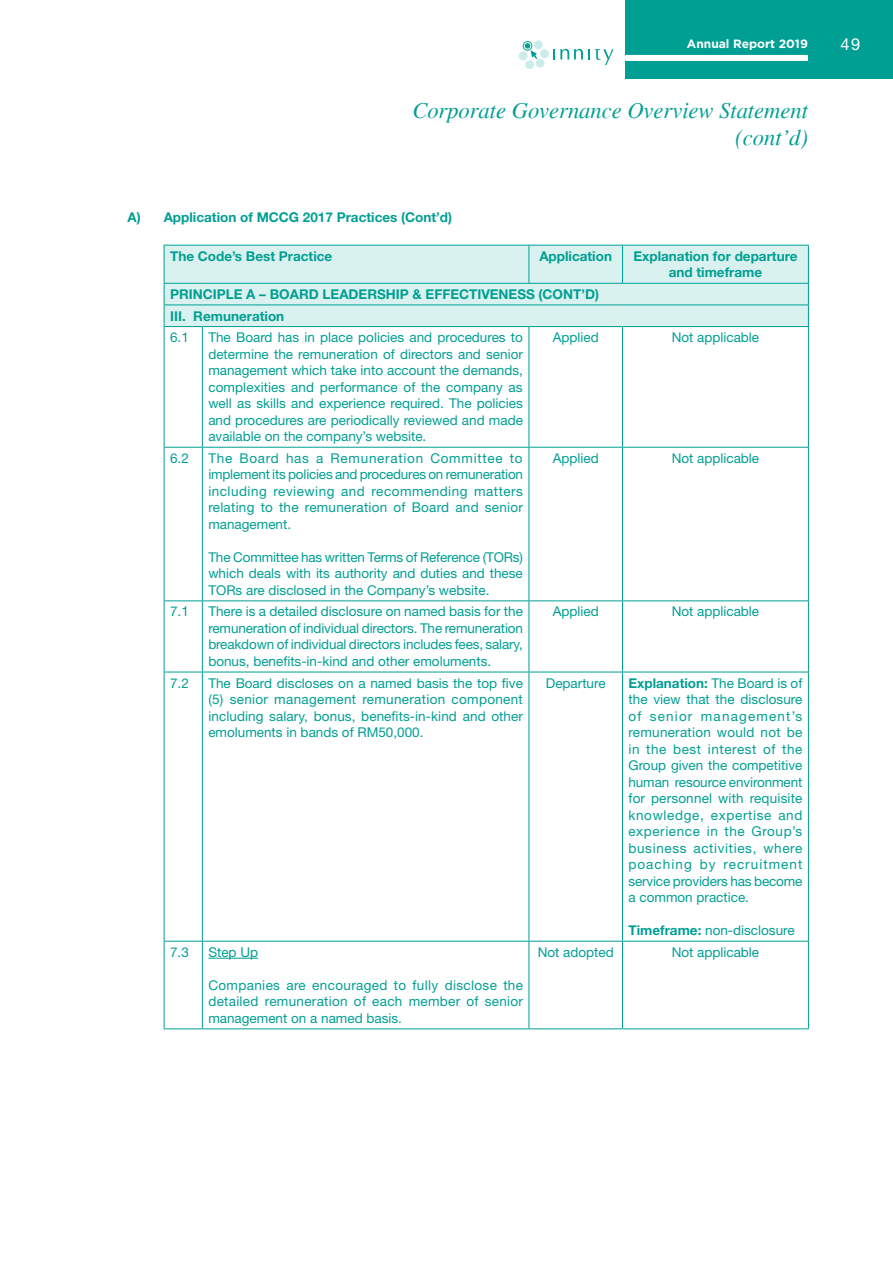
<style>
.page{position:relative;width:893px;height:1263px;background:#fff}
.page>*{position:absolute;margin:0;border:0;box-sizing:border-box;transform-origin:0 0}
.t1{font:italic 22.5px/27px "Times";color:#009f93;text-align:right}
.t2{font:16.5px "Helvetica Neue LT Std";color:#fff}
.t3{font:13.5px/16.5px "Helvetica Neue LT Std";color:#009f93;text-align:justify}
.t4{font:700 13.5px/16.5px "Helvetica Neue LT Std";color:#009f93;text-align:center}
.t5{font:700 12px "Gotham";color:#fff}
.s1{font-weight:700}
</style>
<div class="page">
<div style="left:625px;top:0;width:268px;height:79px;background:#009f93"></div>
<div style="left:519px;top:52px;width:9px;height:8px;background:#ccece9;border-radius:50%"></div>
<div style="left:525px;top:60px;width:9px;height:9px;background:#ccece9;border-radius:50%"></div>
<div style="left:536px;top:59px;width:9px;height:9px;background:#ccece9;border-radius:50%"></div>
<div style="left:540px;top:49px;width:9px;height:9px;background:#ccece9;border-radius:50%"></div>
<div style="left:534px;top:40px;width:9px;height:9px;background:#ccece9;border-radius:50%"></div>
<svg style="left:523px;top:41px;width:14px;height:18px"></svg>
<svg style="left:553px;top:49px;width:60px;height:16px"></svg>
<div style="left:625px;top:55px;width:183px;height:6px;background:#fff"></div>
<div style="left:165px;top:246px;width:643px;height:80px;background:#d9f1ef"></div>
<hr style="left:164px;top:245px;width:38px;height:1px;background:#009f93">
<hr style="left:164px;top:245px;width:1px;height:38px;background:#009f93">
<hr style="left:202px;top:245px;width:327px;height:1px;background:#009f93">
<hr style="left:529px;top:245px;width:93px;height:1px;background:#009f93">
<hr style="left:529px;top:245px;width:1px;height:38px;background:#009f93">
<hr style="left:622px;top:245px;width:187px;height:1px;background:#009f93">
<hr style="left:622px;top:245px;width:1px;height:38px;background:#009f93">
<hr style="left:808px;top:245px;width:1px;height:38px;background:#009f93">
<hr style="left:164px;top:283px;width:38px;height:1px;background:#009f93">
<hr style="left:202px;top:283px;width:327px;height:1px;background:#009f93">
<hr style="left:529px;top:283px;width:93px;height:1px;background:#009f93">
<hr style="left:622px;top:283px;width:187px;height:1px;background:#009f93">
<hr style="left:164px;top:305px;width:38px;height:1px;background:#009f93">
<svg style="left:164px;top:284px;width:1px;height:42px"></svg>
<hr style="left:202px;top:305px;width:327px;height:1px;background:#009f93">
<hr style="left:529px;top:305px;width:93px;height:1px;background:#009f93">
<hr style="left:622px;top:305px;width:187px;height:1px;background:#009f93">
<svg style="left:808px;top:284px;width:1px;height:42px"></svg>
<hr style="left:164px;top:326px;width:38px;height:1px;background:#009f93">
<hr style="left:164px;top:327px;width:1px;height:120px;background:#009f93">
<hr style="left:202px;top:326px;width:327px;height:1px;background:#009f93">
<hr style="left:202px;top:327px;width:1px;height:120px;background:#009f93">
<hr style="left:529px;top:326px;width:93px;height:1px;background:#009f93">
<hr style="left:529px;top:327px;width:1px;height:120px;background:#009f93">
<hr style="left:622px;top:326px;width:187px;height:1px;background:#009f93">
<hr style="left:622px;top:327px;width:1px;height:120px;background:#009f93">
<hr style="left:808px;top:327px;width:1px;height:120px;background:#009f93">
<hr style="left:164px;top:447px;width:38px;height:1px;background:#009f93">
<hr style="left:164px;top:448px;width:1px;height:152px;background:#009f93">
<hr style="left:202px;top:447px;width:327px;height:1px;background:#009f93">
<hr style="left:202px;top:448px;width:1px;height:152px;background:#009f93">
<hr style="left:529px;top:447px;width:93px;height:1px;background:#009f93">
<hr style="left:529px;top:448px;width:1px;height:152px;background:#009f93">
<hr style="left:622px;top:447px;width:187px;height:1px;background:#009f93">
<hr style="left:622px;top:448px;width:1px;height:152px;background:#009f93">
<hr style="left:808px;top:448px;width:1px;height:152px;background:#009f93">
<hr style="left:164px;top:600px;width:38px;height:1px;background:#009f93">
<hr style="left:164px;top:601px;width:1px;height:71px;background:#009f93">
<hr style="left:202px;top:600px;width:327px;height:1px;background:#009f93">
<hr style="left:202px;top:601px;width:1px;height:71px;background:#009f93">
<hr style="left:529px;top:600px;width:93px;height:1px;background:#009f93">
<hr style="left:529px;top:601px;width:1px;height:71px;background:#009f93">
<hr style="left:622px;top:600px;width:187px;height:1px;background:#009f93">
<hr style="left:622px;top:601px;width:1px;height:71px;background:#009f93">
<hr style="left:808px;top:601px;width:1px;height:71px;background:#009f93">
<hr style="left:164px;top:672px;width:38px;height:1px;background:#009f93">
<hr style="left:164px;top:672px;width:1px;height:269px;background:#009f93">
<hr style="left:202px;top:672px;width:327px;height:1px;background:#009f93">
<hr style="left:202px;top:672px;width:1px;height:269px;background:#009f93">
<hr style="left:529px;top:672px;width:93px;height:1px;background:#009f93">
<hr style="left:529px;top:672px;width:1px;height:269px;background:#009f93">
<hr style="left:622px;top:672px;width:187px;height:1px;background:#009f93">
<hr style="left:622px;top:672px;width:1px;height:269px;background:#009f93">
<hr style="left:808px;top:672px;width:1px;height:269px;background:#009f93">
<hr style="left:164px;top:941px;width:38px;height:1px;background:#009f93">
<hr style="left:164px;top:941px;width:1px;height:87px;background:#009f93">
<hr style="left:202px;top:941px;width:327px;height:1px;background:#009f93">
<hr style="left:202px;top:941px;width:1px;height:87px;background:#009f93">
<hr style="left:529px;top:941px;width:93px;height:1px;background:#009f93">
<hr style="left:529px;top:941px;width:1px;height:87px;background:#009f93">
<hr style="left:622px;top:941px;width:187px;height:1px;background:#009f93">
<hr style="left:622px;top:941px;width:1px;height:87px;background:#009f93">
<hr style="left:808px;top:941px;width:1px;height:87px;background:#009f93">
<hr style="left:164px;top:1028px;width:38px;height:1px;background:#009f93">
<hr style="left:202px;top:1028px;width:327px;height:1px;background:#009f93">
<hr style="left:529px;top:1028px;width:93px;height:1px;background:#009f93">
<hr style="left:622px;top:1028px;width:187px;height:1px;background:#009f93">
<hr style="left:208px;top:958px;width:50px;height:1px;background:#009f93">
<p class="t5" style="left:687px;top:36px;width:122px">Annual Report 2019</p>
<p class="t2" style="left:840px;top:34px;width:21px">49</p>
<h1 class="t1" style="left:412px;top:97px;width:397px">Corporate Governance Overview Statement (cont’d)</h1>
<p class="t4" style="left:128px;top:209px;width:326px">A) Application of MCCG 2017 Practices (Cont’d)</p>
<p class="t4" style="left:170px;top:247px;width:164px">The Code’s Best Practice</p>
<p class="t4" style="left:539px;top:247px;width:74px">Application</p>
<p class="t4" style="left:633px;top:247px;width:165px">Explanation for departure and timeframe</p>
<p class="t4" style="left:170px;top:283px;width:431px;line-height:21.6px;text-align:left">PRINCIPLE A – BOARD LEADERSHIP &amp; EFFECTIVENESS (CONT’D)<br>III. Remuneration</p>
<p class="t3" style="left:170px;top:329px;width:20px">6.1</p>
<p class="t3" style="left:208px;top:329px;width:316px">The Board has in place policies and procedures to determine the remuneration of directors and senior management which take into account the demands, complexities and performance of the company as well as skills and experience required. The policies and procedures are periodically reviewed and made available on the company’s website.</p>
<p class="t3" style="left:553px;top:329px;width:48px">Applied</p>
<p class="t3" style="left:672px;top:329px;width:89px">Not applicable</p>
<p class="t3" style="left:170px;top:450px;width:20px">6.2</p>
<p class="t3" style="left:208px;top:450px;width:316px">The Board has a Remuneration Committee to implement its policies and procedures on remuneration including reviewing and recommending matters relating to the remuneration of Board and senior management.</p>
<p class="t3" style="left:208px;top:549px;width:316px">The Committee has written Terms of Reference (TORs) which deals with its authority and duties and these TORs are disclosed in the Company’s website.</p>
<p class="t3" style="left:553px;top:450px;width:48px">Applied</p>
<p class="t3" style="left:672px;top:450px;width:89px">Not applicable</p>
<p class="t3" style="left:170px;top:603px;width:20px">7.1</p>
<p class="t3" style="left:208px;top:603px;width:316px">There is a detailed disclosure on named basis for the remuneration of individual directors. The remuneration breakdown of individual directors includes fees, salary, bonus, benefits-in-kind and other emoluments.</p>
<p class="t3" style="left:553px;top:603px;width:48px">Applied</p>
<p class="t3" style="left:672px;top:603px;width:89px">Not applicable</p>
<p class="t3" style="left:170px;top:674px;width:20px">7.2</p>
<p class="t3" style="left:208px;top:674px;width:316px">The Board discloses on a named basis the top five (5) senior management remuneration component including salary, bonus, benefits-in-kind and other emoluments in bands of RM50,000.</p>
<p class="t3" style="left:546px;top:674px;width:61px">Departure</p>
<p class="t3" style="left:628px;top:674px;width:175px"><span class="s1">Explanation:</span> The Board is of the view that the disclosure of senior management’s remuneration would not be in the best interest of the Group given the competitive human resource environment for personnel with requisite knowledge, expertise and experience in the Group’s business activities, where poaching by recruitment service providers has become a common practice.</p>
<p class="t3" style="left:628px;top:922px;width:168px"><span class="s1">Timeframe:</span> non-disclosure</p>
<p class="t3" style="left:170px;top:943px;width:20px">7.3</p>
<p class="t3" style="left:208px;top:943px;width:51px">Step Up</p>
<p class="t3" style="left:208px;top:976px;width:316px">Companies are encouraged to fully disclose the detailed remuneration of each member of senior management on a named basis.</p>
<p class="t3" style="left:538px;top:943px;width:78px">Not adopted</p>
<p class="t3" style="left:672px;top:943px;width:89px">Not applicable</p>
</div>
